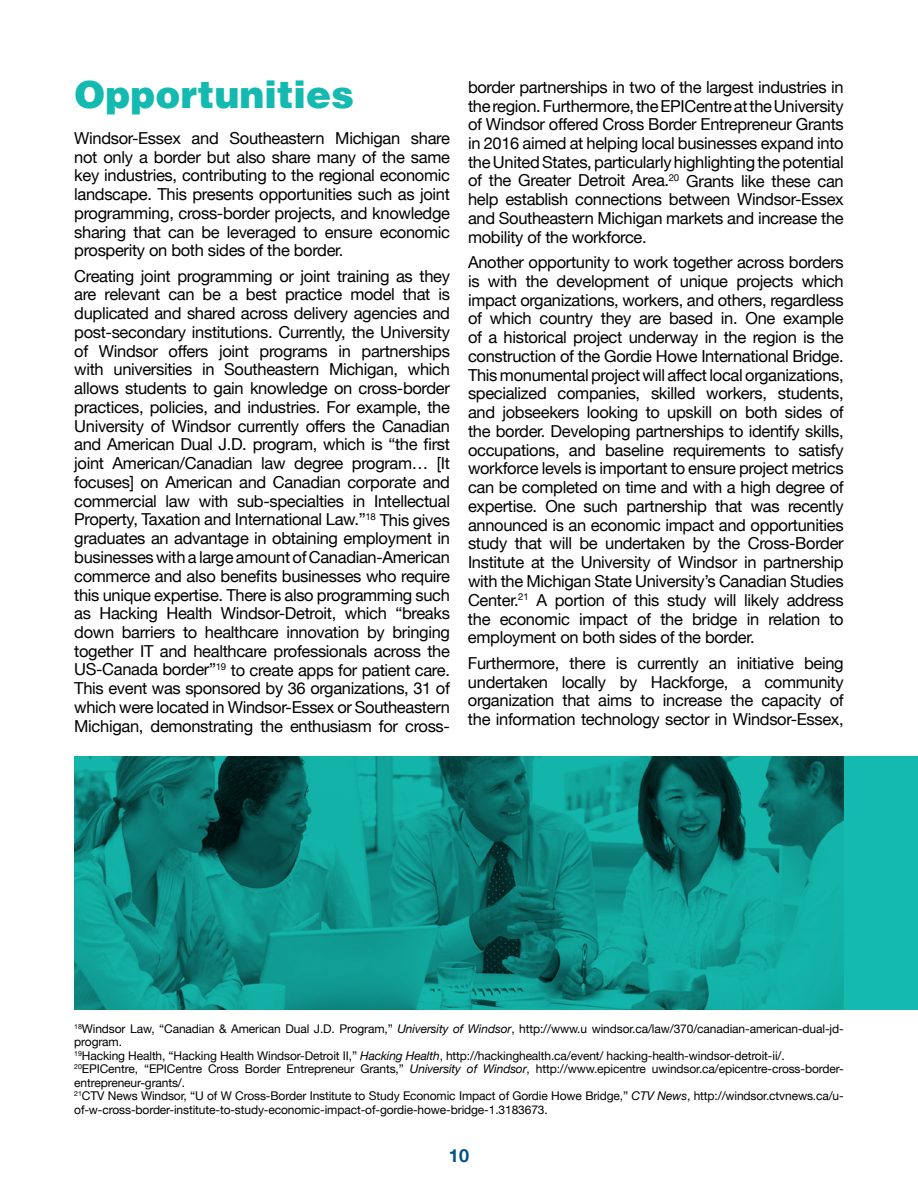
<style>
.page{position:relative;width:918px;height:1188px;background:#fff}
.page>*{position:absolute;margin:0;border:0;box-sizing:border-box;transform-origin:0 0}
.t1{font:900 37.5px "Helvetica LT";color:#14baaf}
.t2{font:700 18px "Helvetica Neue LT";color:#005288}
.t3{font:16.5px/18.8px "Helvetica Neue LT";letter-spacing:-.02em;color:#000;text-align:justify}
.t4{font:12px/13.5px "Helvetica Neue LT";letter-spacing:-.01em;color:#000}
.s1{font-style:italic}
</style>
<div class="page">
<div style="left:74px;top:756px;width:844px;height:254px;background:#14baaf"></div>
<img style="left:74px;top:756px;width:770px;height:254px">
<h1 class="t1" style="left:74px;top:70px;width:281px">Opportunities</h1>
<p class="t3" style="left:74px;top:128px;width:377px">Windsor-Essex and Southeastern Michigan share not only a border but also share many of the same key industries, contributing to the regional economic landscape. This presents opportunities such as joint programming, cross-border projects, and knowledge sharing that can be leveraged to ensure economic prosperity on both sides of the border.</p>
<p class="t3" style="left:74px;top:266px;width:377px">Creating joint programming or joint training as they are relevant can be a best practice model that is duplicated and shared across delivery agencies and post-secondary institutions. Currently, the University of Windsor offers joint programs in partnerships with universities in Southeastern Michigan, which allows students to gain knowledge on cross-border practices, policies, and industries. For example, the University of Windsor currently offers the Canadian and American Dual J.D. program, which is “the first joint American/Canadian law degree program… [It focuses] on American and Canadian corporate and commercial law with sub-specialties in Intellectual Property, Taxation and International Law.”<sup>18</sup> This gives graduates an advantage in obtaining employment in businesses with a large amount of Canadian-American commerce and also benefits businesses who require this unique expertise. There is also programming such as Hacking Health Windsor-Detroit, which “breaks down barriers to healthcare innovation by bringing together IT and healthcare professionals across the US-Canada border”<sup>19</sup> to create apps for patient care.<br>This event was sponsored by 36 organizations, 31 of which were located in Windsor-Essex or Southeastern Michigan, demonstrating the enthusiasm for cross-</p>
<p class="t3" style="left:468px;top:77px;width:377px">border partnerships in two of the largest industries in the region. Furthermore, the EPICentre at the University of Windsor offered Cross Border Entrepreneur Grants in 2016 aimed at helping local businesses expand into the United States, particularly highlighting the potential of the Greater Detroit Area.<sup>20</sup> Grants like these can help establish connections between Windsor-Essex and Southeastern Michigan markets and increase the mobility of the workforce.</p>
<p class="t3" style="left:468px;top:253px;width:377px">Another opportunity to work together across borders is with the development of unique projects which impact organizations, workers, and others, regardless of which country they are based in. One example of a historical project underway in the region is the construction of the Gordie Howe International Bridge.<br>This monumental project will affect local organizations, specialized companies, skilled workers, students, and jobseekers looking to upskill on both sides of the border. Developing partnerships to identify skills, occupations, and baseline requirements to satisfy workforce levels is important to ensure project metrics can be completed on time and with a high degree of expertise. One such partnership that was recently announced is an economic impact and opportunities study that will be undertaken by the Cross-Border Institute at the University of Windsor in partnership with the Michigan State University’s Canadian Studies Center.<sup>21</sup> A portion of this study will likely address the economic impact of the bridge in relation to employment on both sides of the border.</p>
<p class="t3" style="left:468px;top:653px;width:377px">Furthermore, there is currently an initiative being undertaken locally by Hackforge, a community organization that aims to increase the capacity of the information technology sector in Windsor-Essex,</p>
<p class="t4" style="left:74px;top:1022px;width:771px"><sup>18</sup>Windsor Law, “Canadian &amp; American Dual J.D. Program,” <span class="s1">University of Windsor</span>, http://www.u windsor.ca/law/370/canadian-american-dual-jd&shy;program.<br><sup>19</sup>Hacking Health, “Hacking Health Windsor-Detroit II,” <span class="s1">Hacking Health</span>, http://hackinghealth.ca/event/ hacking-health-windsor-detroit-ii/.<br><sup>20</sup>EPICentre, “EPICentre Cross Border Entrepreneur Grants,” <span class="s1">University of Windsor</span>, http://www.epicentre uwindsor.ca/epicentre-cross-border&shy;entrepreneur-grants/.<br><sup>21</sup>CTV News Windsor, “U of W Cross-Border Institute to Study Economic Impact of Gordie Howe Bridge,” <span class="s1">CTV News</span>, http://windsor.ctvnews.ca/u&shy;of-w-cross-border-institute-to-study-economic-impact-of-gordie-howe-bridge-1.3183673.</p>
<p class="t2" style="left:449px;top:1144px;width:22px">10</p>
</div>
